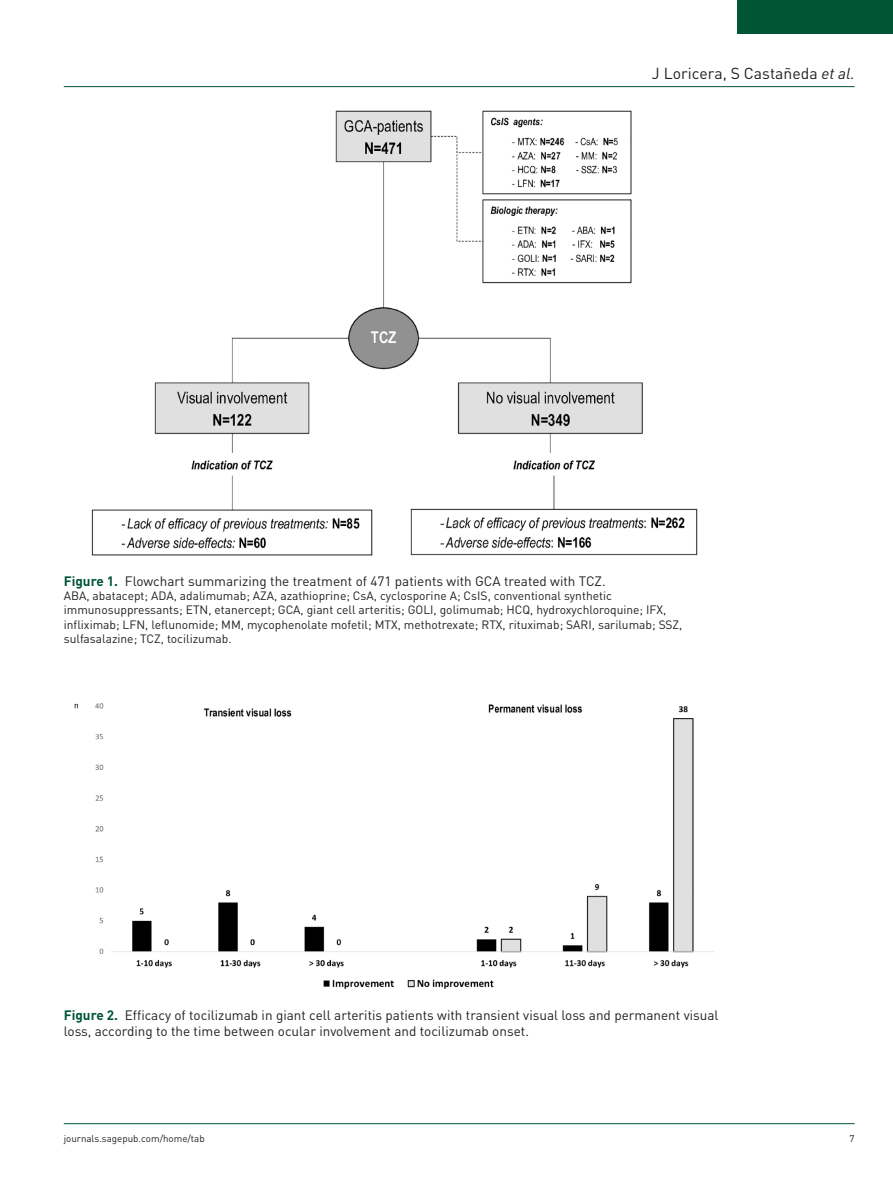
<style>
.page{position:relative;width:893px;height:1191px;background:#fff}
.page>*{position:absolute;margin:0;border:0;box-sizing:border-box;transform-origin:0 0}
.t1{font:15.75px "DIN";color:#231f20}
.t2{font:13.5px/15.8px "DIN";color:#231f20}
.t3{font:12px/14.2px "DIN";color:#231f20}
.t4{font:9.75px "DIN";color:#231f20}
.s1{font-style:italic}
.s2{font-weight:700;color:#015436}
</style>
<div class="page">
<hr style="left:64px;top:86px;width:791px;height:1px;background:#015436">
<hr style="left:64px;top:1123px;width:791px;height:1px;background:#015436">
<div style="left:738px;top:0;width:155px;height:34px;background:#015436"></div>
<img style="left:91px;top:110px;width:607px;height:446px">
<img style="left:74px;top:703px;width:640px;height:286px">
<h1 class="t1" style="left:652px;top:63px;width:204px">J Loricera, S Castañeda <span class="s1">et al.</span></h1>
<p class="t2" style="left:64px;top:573px;width:543px"><span class="s2">Figure 1.</span> Flowchart summarizing the treatment of 471 patients with GCA treated with TCZ.</p>
<p class="t3" style="left:64px;top:588px;width:620px">ABA, abatacept; ADA, adalimumab; AZA, azathioprine; CsA, cyclosporine A; CsIS, conventional synthetic immunosuppressants; ETN, etanercept; GCA, giant cell arteritis; GOLI, golimumab; HCQ, hydroxychloroquine; IFX, infliximab; LFN, leflunomide; MM, mycophenolate mofetil; MTX, methotrexate; RTX, rituximab; SARI, sarilumab; SSZ, sulfasalazine; TCZ, tocilizumab.</p>
<p class="t2" style="left:64px;top:1006px;width:656px"><span class="s2">Figure 2.</span> Efficacy of tocilizumab in giant cell arteritis patients with transient visual loss and permanent visual loss, according to the time between ocular involvement and tocilizumab onset.</p>
<p class="t4" style="left:64px;top:1132px;width:142px">journals.sagepub.com/home/tab</p>
<p class="t4" style="left:850px;top:1132px;width:7px">7</p>
</div>
